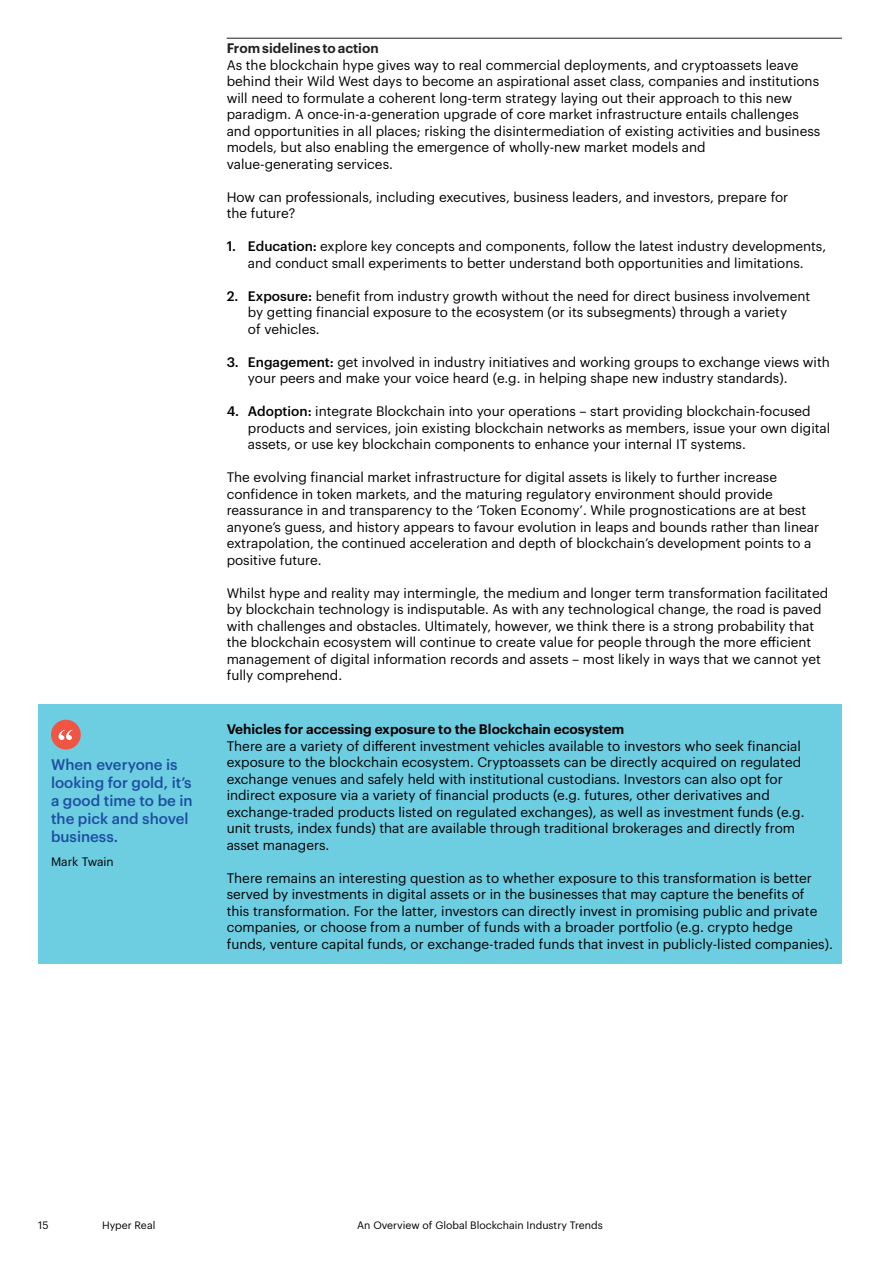
<style>
.page{position:relative;width:893px;height:1263px;background:#fff}
.page>*{position:absolute;margin:0;border:0;box-sizing:border-box;transform-origin:0 0}
.t1{font:500 15px/18px "Graphik";color:#1d4ea1}
.t2{font:13.5px/16.5px "Graphik";color:#000001}
.t3{font:600 13.5px "Graphik";letter-spacing:.005em;color:#231f20}
.t4{font:12px "Graphik";color:#000001}
.t5{font:10.5px "Graphik";color:#000001}
.s1{font-weight:500}
.s2{font-weight:600}
</style>
<div class="page">
<div style="left:38px;top:705px;width:804px;height:259px;background:#6dcde1"></div>
<hr style="left:227px;top:38px;width:615px;height:1px;background:#231f20">
<div style="left:51px;top:720px;width:30px;height:29px;background:#f05544;border-radius:50%"></div>
<svg style="left:59px;top:730px;width:13px;height:10px"></svg>
<p class="t1" style="left:51px;top:754px;width:143px">When everyone is looking for gold, it’s a good time to be in the pick and shovel business.</p>
<p class="t4" style="left:51px;top:853px;width:64px">Mark Twain</p>
<p class="t3" style="left:227px;top:38px;width:154px">From sidelines to action</p>
<p class="t2" style="left:227px;top:55px;width:595px">As the blockchain hype gives way to real commercial deployments, and cryptoassets leave behind their Wild West days to become an aspirational asset class, companies and institutions will need to formulate a coherent long-term strategy laying out their approach to this new paradigm. A once-in-a-generation upgrade of core market infrastructure entails challenges and opportunities in all places; risking the disintermediation of existing activities and business models, but also enabling the emergence of wholly-new market models and<br>value-generating services.</p>
<p class="t2" style="left:227px;top:187px;width:563px">How can professionals, including executives, business leaders, and investors, prepare for the future?</p>
<p class="t2" style="left:227px;top:237px;width:601px;text-align:center"><span class="s1">1. Education:</span> explore key concepts and components, follow the latest industry developments, and conduct small experiments to better understand both opportunities and limitations.</p>
<p class="t2" style="left:248px;top:286px;width:564px;text-indent:-21px"><span class="s1">2. Exposure:</span> benefit from industry growth without the need for direct business involvement by getting financial exposure to the ecosystem (or its subsegments) through a variety<br>of vehicles.</p>
<p class="t2" style="left:248px;top:352px;width:583px;text-indent:-21px"><span class="s1">3. Engagement:</span> get involved in industry initiatives and working groups to exchange views with your peers and make your voice heard (e.g. in helping shape new industry standards).</p>
<p class="t2" style="left:248px;top:402px;width:584px;text-indent:-21px"><span class="s1">4. Adoption:</span> integrate Blockchain into your operations – start providing blockchain-focused products and services, join existing blockchain networks as members, issue your own digital assets, or use key blockchain components to enhance your internal IT systems.</p>
<p class="t2" style="left:227px;top:468px;width:594px">The evolving financial market infrastructure for digital assets is likely to further increase confidence in token markets, and the maturing regulatory environment should provide reassurance in and transparency to the ‘Token Economy’. While prognostications are at best anyone’s guess, and history appears to favour evolution in leaps and bounds rather than linear extrapolation, the continued acceleration and depth of blockchain’s development points to a positive future.</p>
<p class="t2" style="left:227px;top:583px;width:603px">Whilst hype and reality may intermingle, the medium and longer term transformation facilitated by blockchain technology is indisputable. As with any technological change, the road is paved with challenges and obstacles. Ultimately, however, we think there is a strong probability that the blockchain ecosystem will continue to create value for people through the more efficient management of digital information records and assets – most likely in ways that we cannot yet fully comprehend.</p>
<p class="t2" style="left:227px;top:720px;width:579px"><span class="s2">Vehicles for accessing exposure to the Blockchain ecosystem<br></span>There are a variety of different investment vehicles available to investors who seek financial exposure to the blockchain ecosystem. Cryptoassets can be directly acquired on regulated exchange venues and safely held with institutional custodians. Investors can also opt for indirect exposure via a variety of financial products (e.g. futures, other derivatives and exchange-traded products listed on regulated exchanges), as well as investment funds (e.g. unit trusts, index funds) that are available through traditional brokerages and directly from asset managers.</p>
<p class="t2" style="left:227px;top:868px;width:608px">There remains an interesting question as to whether exposure to this transformation is better served by investments in digital assets or in the businesses that may capture the benefits of<br>this transformation. For the latter, investors can directly invest in promising public and private companies, or choose from a number of funds with a broader portfolio (e.g. crypto hedge funds, venture capital funds, or exchange-traded funds that invest in publicly-listed companies).</p>
<p class="t5" style="left:38px;top:1217px;width:12px">15</p>
<p class="t5" style="left:102px;top:1217px;width:55px">Hyper Real</p>
<p class="t5" style="left:357px;top:1217px;width:247px">An Overview of Global Blockchain Industry Trends</p>
</div>
